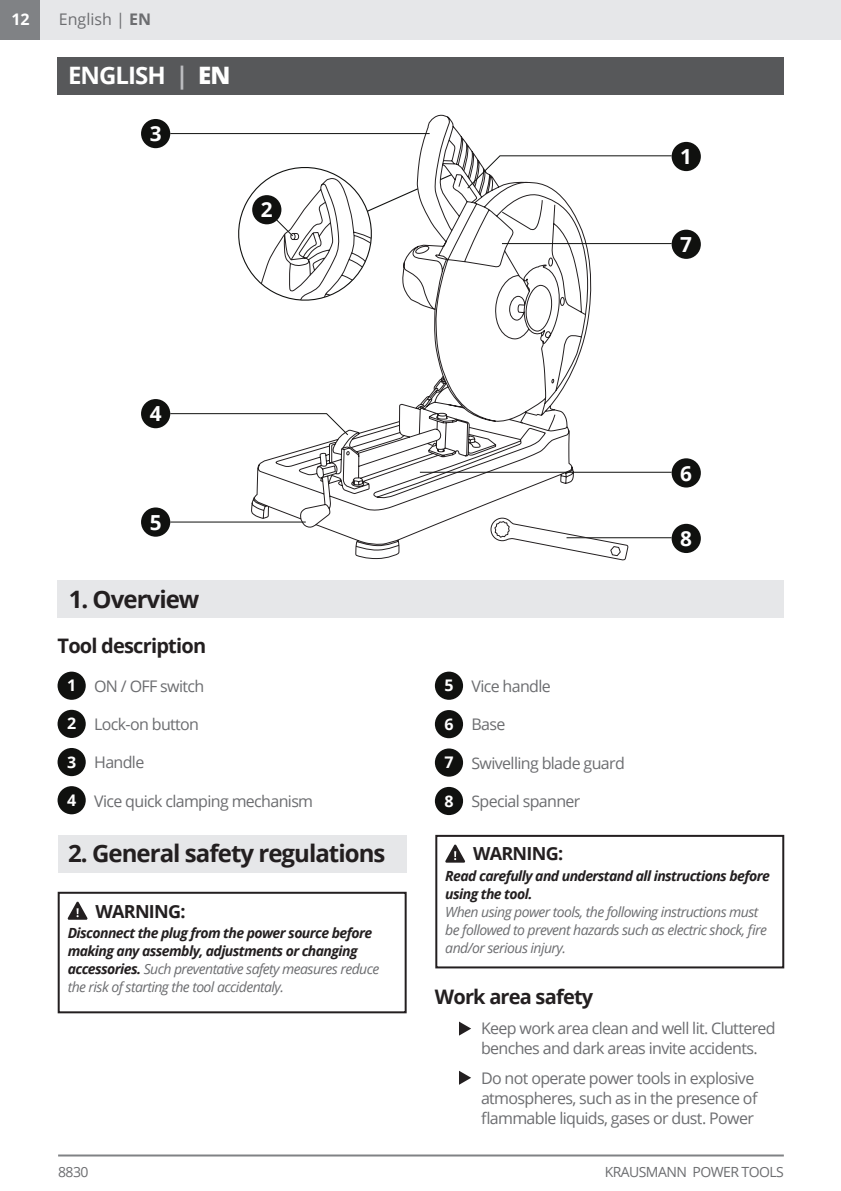
<style>
.page{position:relative;width:841px;height:1191px;background:#fff}
.page>*{position:absolute;margin:0;border:0;box-sizing:border-box;transform-origin:0 0}
.t1{font:700 24px "Open Sans";letter-spacing:-.04em;color:#231f20}
.t2{font:700 24px "Open Sans";letter-spacing:-.04em;color:#fff}
.t3{font:700 20.8px "Open Sans";color:#fff}
.t4{font:700 20px "Open Sans";letter-spacing:-.04em;color:#231f20}
.t5{font:700 18px "Open Sans";letter-spacing:-.04em;color:#231f20}
.t6{font:16px/20px "Open Sans";letter-spacing:-.04em;color:#6c6d70}
.t7{font:700 16px "Open Sans";color:#fff}
.t8{font:16px "Open Sans";color:#6c6d70}
.t9{font:italic 700 14px/18px "Open Sans";letter-spacing:-.04em;color:#231f20}
.t10{font:italic 14px/18px "Open Sans";letter-spacing:-.04em;color:#6c6d70}
.t11{font:14px "Open Sans";letter-spacing:-.04em;color:#6c6d70}
.s1{font-weight:700}
.s2{color:#bcbdc0}
.s3{font-weight:800}
.s4{font-weight:400;color:#6c6d70}
</style>
<div class="page">
<div style="left:0;top:0;width:40px;height:40px;background:#808285"></div>
<hr style="left:58px;top:1154px;width:725px;height:2px;background:#808285">
<div style="left:40px;top:0;width:800px;height:40px;background:#e6e7e9"></div>
<svg style="left:459px;top:1021px;width:12px;height:14px"></svg>
<svg style="left:459px;top:1070px;width:12px;height:14px"></svg>
<div style="left:58px;top:57px;width:725px;height:38px;background:#57585a"></div>
<div style="left:58px;top:834px;width:348px;height:38px;background:#e6e7e9"></div>
<div style="left:435px;top:835px;width:349px;height:133px;border:2px solid #231f20"></div>
<svg style="left:445px;top:844px;width:20px;height:18px"></svg>
<div style="left:58px;top:891px;width:348px;height:122px;border:2px solid #231f20"></div>
<svg style="left:67px;top:901px;width:21px;height:18px"></svg>
<hr style="left:840px;top:0;width:1px;height:40px;background:#e6e7e9">
<div style="left:58px;top:671px;width:28px;height:29px;background:#10110f;border-radius:50%"></div>
<div style="left:58px;top:710px;width:28px;height:28px;background:#10110f;border-radius:50%"></div>
<div style="left:58px;top:748px;width:28px;height:28px;background:#10110f;border-radius:50%"></div>
<div style="left:58px;top:786px;width:28px;height:28px;background:#10110f;border-radius:50%"></div>
<div style="left:435px;top:710px;width:28px;height:28px;background:#10110f;border-radius:50%"></div>
<div style="left:435px;top:748px;width:28px;height:28px;background:#10110f;border-radius:50%"></div>
<div style="left:58px;top:580px;width:725px;height:38px;background:#e6e7e9"></div>
<div style="left:435px;top:671px;width:28px;height:29px;background:#10110f;border-radius:50%"></div>
<div style="left:435px;top:787px;width:28px;height:28px;background:#10110f;border-radius:50%"></div>
<svg style="left:251px;top:114px;width:345px;height:445px"></svg>
<svg style="left:466px;top:155px;width:205px;height:34px"></svg>
<div style="left:671px;top:142px;width:29px;height:29px;background:#10110f;border-radius:50%"></div>
<hr style="left:420px;top:472px;width:251px;height:1px;background:#10110f">
<div style="left:671px;top:458px;width:29px;height:29px;background:#10110f;border-radius:50%"></div>
<hr style="left:566px;top:537px;width:105px;height:1px;background:#10110f">
<div style="left:671px;top:524px;width:29px;height:29px;background:#10110f;border-radius:50%"></div>
<hr style="left:502px;top:243px;width:169px;height:1px;background:#10110f">
<div style="left:671px;top:230px;width:29px;height:29px;background:#10110f;border-radius:50%"></div>
<hr style="left:170px;top:133px;width:259px;height:1px;background:#10110f">
<div style="left:141px;top:119px;width:29px;height:29px;background:#10110f;border-radius:50%"></div>
<svg style="left:169px;top:413px;width:180px;height:23px"></svg>
<div style="left:141px;top:399px;width:29px;height:29px;background:#10110f;border-radius:50%"></div>
<hr style="left:170px;top:521px;width:136px;height:1px;background:#10110f">
<div style="left:141px;top:507px;width:29px;height:30px;background:#10110f;border-radius:50%"></div>
<svg style="left:238px;top:158px;width:215px;height:153px"></svg>
<svg style="left:490px;top:517px;width:138px;height:43px"></svg>
<p class="t7" style="left:11px;top:8px;width:20px">12</p>
<p class="t8" style="left:59px;top:9px;width:94px">English | <span class="s1">EN</span></p>
<p class="t2" style="left:68px;top:59px;width:164px">ENGLISH <span class="s2">|</span> <span class="s3">EN</span></p>
<h2 class="t3" style="left:150px;top:119px;width:13px">3</h2>
<h2 class="t3" style="left:261px;top:195px;width:13px">2</h2>
<h2 class="t3" style="left:680px;top:142px;width:13px">1</h2>
<h2 class="t3" style="left:680px;top:230px;width:13px">7</h2>
<h2 class="t3" style="left:150px;top:399px;width:13px">4</h2>
<h2 class="t3" style="left:150px;top:507px;width:13px">5</h2>
<p class="t1" style="left:69px;top:582px;width:132px">1. Overview</p>
<p class="t4" style="left:58px;top:631px;width:150px">Tool description</p>
<p class="t7" style="left:67px;top:674px;width:11px">1</p>
<p class="t7" style="left:67px;top:712px;width:11px">2</p>
<p class="t7" style="left:67px;top:750px;width:11px">3</p>
<p class="t7" style="left:67px;top:788px;width:11px">4</p>
<p class="t6" style="left:94px;top:676px;width:112px">ON / OFF switch</p>
<p class="t6" style="left:94px;top:714px;width:106px">Lock-on button</p>
<p class="t6" style="left:94px;top:752px;width:52px">Handle</p>
<p class="t6" style="left:94px;top:790px;width:220px">Vice quick clamping mechanism</p>
<h2 class="t3" style="left:680px;top:458px;width:13px">6</h2>
<h2 class="t3" style="left:680px;top:524px;width:13px">8</h2>
<p class="t7" style="left:444px;top:674px;width:11px">5</p>
<p class="t6" style="left:471px;top:676px;width:81px">Vice handle</p>
<p class="t7" style="left:444px;top:712px;width:11px">6</p>
<p class="t6" style="left:471px;top:714px;width:35px">Base</p>
<p class="t7" style="left:444px;top:751px;width:11px">7</p>
<p class="t7" style="left:444px;top:789px;width:11px">8</p>
<p class="t6" style="left:471px;top:752px;width:155px">Swivelling blade guard</p>
<p class="t6" style="left:471px;top:791px;width:110px">Special spanner</p>
<p class="t1" style="left:68px;top:836px;width:319px">2. General safety regulations</p>
<p class="t5" style="left:473px;top:840px;width:92px">WARNING:</p>
<p class="t9" style="left:445px;top:866px;width:326px">Read carefully and understand all instructions before using the tool.</p>
<p class="t10" style="left:445px;top:902px;width:323px">When using power tools, the following instructions must be followed to prevent hazards such as electric shock, fire and/or serious injury.</p>
<p class="t5" style="left:95px;top:898px;width:92px">WARNING:</p>
<p class="t9" style="left:68px;top:924px;width:313px">Disconnect the plug from the power source before making any assembly, adjustments or changing accessories. <span class="s4">Such preventative safety measures reduce the risk of starting the tool accidentaly.</span></p>
<p class="t4" style="left:435px;top:982px;width:160px">Work area safety</p>
<p class="t6" style="left:481px;top:1017px;width:296px">Keep work area clean and well lit. Cluttered benches and dark areas invite accidents.</p>
<p class="t6" style="left:481px;top:1067px;width:278px">Do not operate power tools in explosive atmospheres, such as in the presence of flammable liquids, gases or dust. Power</p>
<p class="t11" style="left:58px;top:1162px;width:32px">8830</p>
<p class="t11" style="left:604px;top:1162px;width:181px">KRAUSMANN POWER TOOLS</p>
</div>
